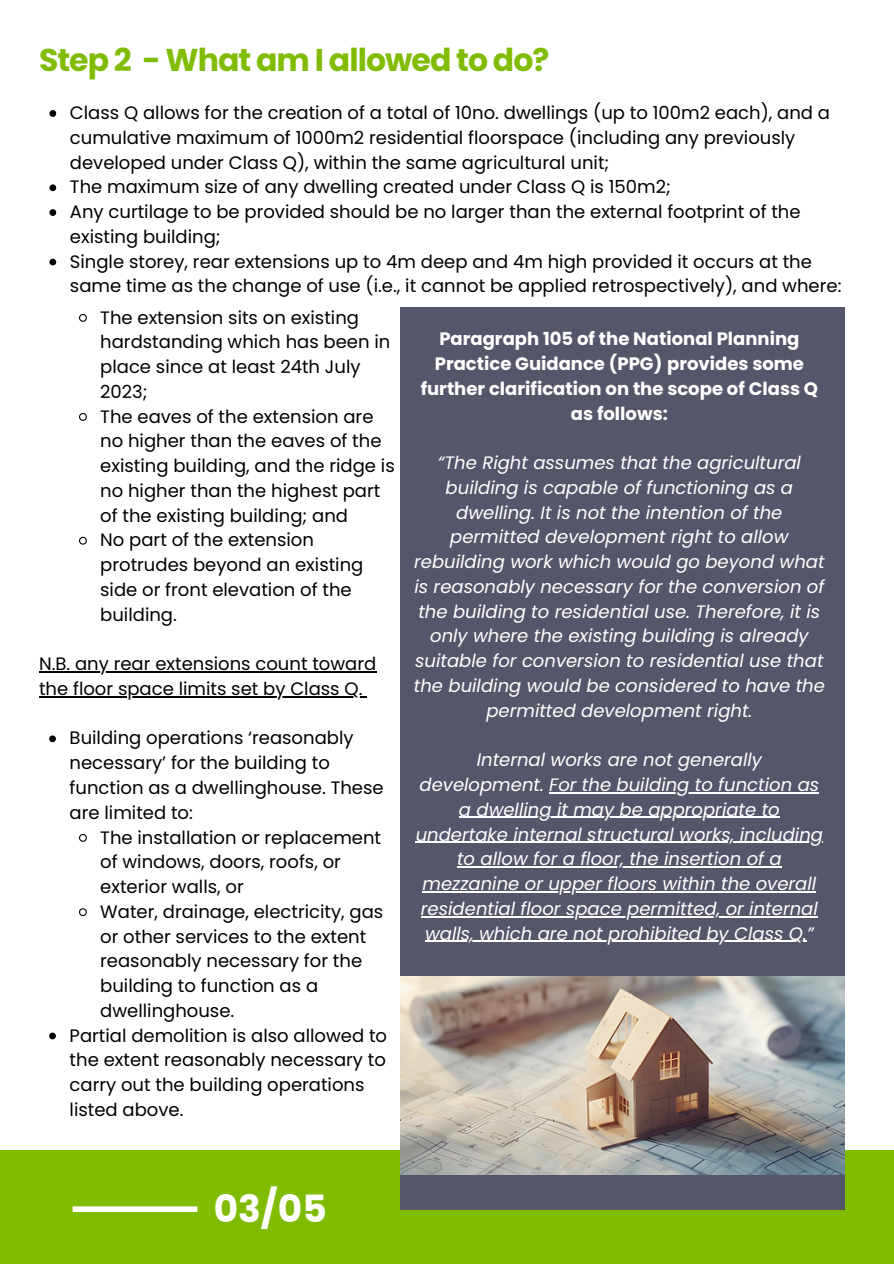
<style>
.page{position:relative;width:894px;height:1264px;background:#fff}
.page>*{position:absolute;margin:0;border:0;box-sizing:border-box;transform-origin:0 0}
.t1{font:700 37.5px "Poppins";color:#fff}
.t2{font:700 31.5px "Poppins";letter-spacing:-.03em;color:#81bc04}
.t3{font:18px/24.8px "Poppins";color:#000}
.t4{font:italic 18px/24.8px "Poppins";color:#fff;text-align:center}
.t5{font:700 18px/24.8px "Poppins";color:#fff;text-align:center}
</style>
<div class="page">
<div style="left:0;top:1150px;width:893px;height:113px;background:#81bc04"></div>
<div style="left:400px;top:307px;width:444px;height:675px;background:#56566b"></div>
<div style="left:400px;top:1136px;width:444px;height:73px;background:#56566b"></div>
<img style="left:400px;top:976px;width:444px;height:198px">
<div style="left:73px;top:1206px;width:124px;height:5px;background:#fff"></div>
<svg style="left:49px;top:110px;width:7px;height:7px"></svg>
<svg style="left:49px;top:184px;width:7px;height:7px"></svg>
<svg style="left:49px;top:209px;width:7px;height:7px"></svg>
<svg style="left:49px;top:259px;width:7px;height:6px"></svg>
<hr style="left:549px;top:792px;width:270px;height:1px;background:#fff">
<hr style="left:459px;top:817px;width:320px;height:1px;background:#fff">
<hr style="left:415px;top:841px;width:407px;height:1px;background:#fff">
<hr style="left:457px;top:866px;width:324px;height:1px;background:#fff">
<hr style="left:422px;top:891px;width:394px;height:1px;background:#fff">
<hr style="left:421px;top:916px;width:396px;height:1px;background:#fff">
<hr style="left:425px;top:940px;width:381px;height:1px;background:#fff">
<svg style="left:79px;top:314px;width:8px;height:8px"></svg>
<svg style="left:79px;top:413px;width:8px;height:8px"></svg>
<svg style="left:79px;top:536px;width:8px;height:9px"></svg>
<hr style="left:39px;top:671px;width:337px;height:1px;background:#000">
<hr style="left:39px;top:696px;width:323px;height:1px;background:#000">
<svg style="left:49px;top:735px;width:7px;height:7px"></svg>
<svg style="left:79px;top:834px;width:8px;height:8px"></svg>
<svg style="left:79px;top:908px;width:8px;height:8px"></svg>
<svg style="left:49px;top:1032px;width:7px;height:7px"></svg>
<p class="t2" style="left:39px;top:38px;width:512px">Step 2 - What am I allowed to do?</p>
<p class="t3" style="left:70px;top:100px;width:761px">Class Q allows for the creation of a total of 10no. dwellings (up to 100m2 each), and a cumulative maximum of 1000m2 residential floorspace (including any previously developed under Class Q), within the same agricultural unit;</p>
<p class="t3" style="left:70px;top:175px;width:602px">The maximum size of any dwelling created under Class Q is 150m2;</p>
<p class="t3" style="left:70px;top:199px;width:732px">Any curtilage to be provided should be no larger than the external footprint of the existing building;</p>
<p class="t3" style="left:70px;top:249px;width:772px">Single storey, rear extensions up to 4m deep and 4m high provided it occurs at the same time as the change of use (i.e., it cannot be applied retrospectively), and where:</p>
<p class="t3" style="left:100px;top:305px;width:291px">The extension sits on existing hardstanding which has been in place since at least 24th July<br>2023;</p>
<h1 class="t3" style="left:100px;top:404px;width:296px">The eaves of the extension are no higher than the eaves of the existing building, and the ridge is no higher than the highest part of the existing building; and<br>No part of the extension protrudes beyond an existing side or front elevation of the building.</h1>
<p class="t3" style="left:39px;top:651px;width:339px">N.B. any rear extensions count toward the floor space limits set by Class Q.</p>
<p class="t3" style="left:70px;top:725px;width:315px">Building operations ‘reasonably necessary’ for the building to function as a dwellinghouse. These are limited to:</p>
<p class="t3" style="left:100px;top:824px;width:282px">The installation or replacement</p>
<p class="t3" style="left:100px;top:849px;width:242px">of windows, doors, roofs, or</p>
<p class="t3" style="left:100px;top:874px;width:145px">exterior walls, or</p>
<p class="t3" style="left:100px;top:899px;width:284px">Water, drainage, electricity, gas</p>
<p class="t3" style="left:100px;top:923px;width:267px">or other services to the extent</p>
<p class="t3" style="left:100px;top:948px;width:263px">reasonably necessary for the</p>
<p class="t3" style="left:100px;top:973px;width:219px">building to function as a</p>
<p class="t3" style="left:100px;top:998px;width:135px">dwellinghouse.</p>
<p class="t3" style="left:70px;top:1022px;width:319px">Partial demolition is also allowed to</p>
<p class="t3" style="left:70px;top:1047px;width:318px">the extent reasonably necessary to</p>
<p class="t3" style="left:70px;top:1072px;width:296px">carry out the building operations</p>
<p class="t3" style="left:70px;top:1097px;width:115px">listed above.</p>
<p class="t5" style="left:420px;top:326px;width:399px">Paragraph 105 of the National Planning Practice Guidance (PPG) provides some further clarification on the scope of Class Q as follows:</p>
<p class="t4" style="left:414px;top:450px;width:412px">“The Right assumes that the agricultural building is capable of functioning as a dwelling. It is not the intention of the permitted development right to allow rebuilding work which would go beyond what is reasonably necessary for the conversion of the building to residential use. Therefore, it is only where the existing building is already suitable for conversion to residential use that the building would be considered to have the permitted development right.</p>
<p class="t4" style="left:419px;top:747px;width:401px">Internal works are not generally development. For the building to function as</p>
<p class="t4" style="left:459px;top:797px;width:322px">a dwelling it may be appropriate to</p>
<p class="t4" style="left:415px;top:821px;width:408px">undertake internal structural works, including</p>
<p class="t4" style="left:457px;top:846px;width:326px">to allow for a floor, the insertion of a</p>
<h3 class="t4" style="left:422px;top:871px;width:395px">mezzanine or upper floors within the overall</h3>
<p class="t4" style="left:421px;top:896px;width:398px">residential floor space permitted, or internal</p>
<p class="t4" style="left:425px;top:920px;width:390px">walls, which are not prohibited by Class Q.”</p>
<h2 class="t1" style="left:214px;top:1182px;width:114px">03/05</h2>
</div>
